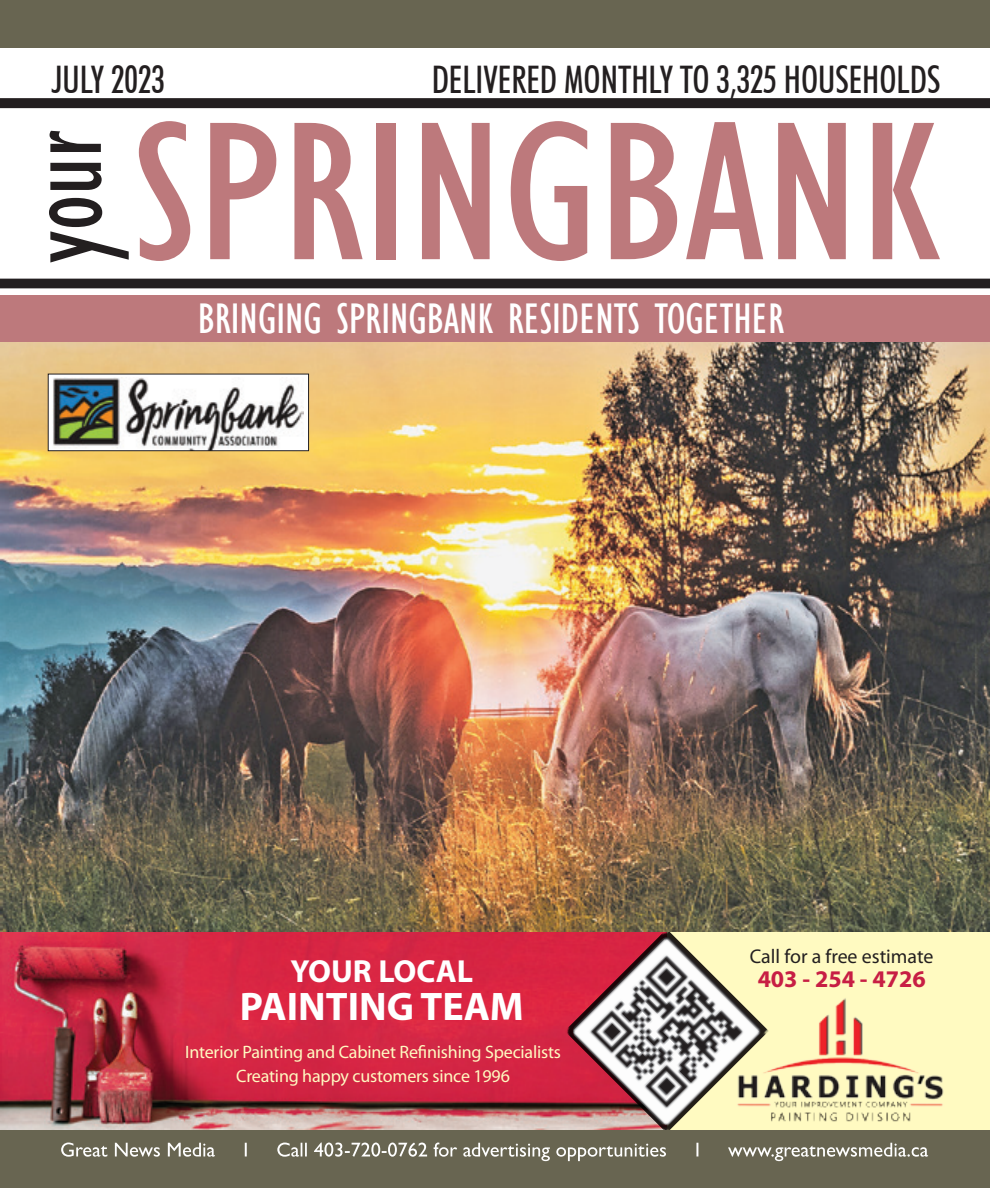
<style>
.page{position:relative;width:990px;height:1188px;background:#fff}
.page>*{position:absolute;margin:0;border:0;box-sizing:border-box;transform-origin:0 0}
.t1{font:condensed 204px "Gill Sans";color:#bd797c;scale:1.11 1}
.t2{font:condensed 114px "Gill Sans";color:#231f20;scale:.92 1}
.t3{font:condensed 44px "Gill Sans";color:#fff}
.t4{font:700 40px "Myriad Pro";color:#fff}
.t5{font:500 condensed 38px "Futura BT";color:#231f20;scale:.92 1}
.t6{font:700 32px "Myriad Pro";color:#fff}
.t7{font:700 24px "Myriad Pro";color:#c71e44}
.t8{font:20px "Myriad Pro";color:#231f20}
.t9{font:18px/24px "Myriad Pro";letter-spacing:-.01em;color:#fffac1;text-align:center}
</style>
<div class="page">
<img style="left:0;top:342px;width:990px;height:590px">
<div style="left:0;top:1130px;width:990px;height:58px;background:#686551"></div>
<div style="left:0;top:0;width:990px;height:48px;background:#686551"></div>
<svg style="left:61px;top:1143px;width:867px;height:18px"></svg>
<div style="left:48px;top:374px;width:261px;height:77px;background:#fff"></div>
<img style="left:53px;top:378px;width:250px;height:71px">
<div style="left:48px;top:374px;width:261px;height:77px;border:1px solid #231f20"></div>
<div style="left:0;top:98px;width:990px;height:10px;background:#231f20"></div>
<div style="left:0;top:279px;width:990px;height:9px;background:#231f20"></div>
<div style="left:0;top:295px;width:990px;height:47px;background:#bd797c"></div>
<div style="left:333px;top:932px;width:657px;height:198px;background:#fffac1"></div>
<img style="left:769px;top:998px;width:175px;height:109px">
<img style="left:0;top:932px;width:565px;height:198px">
<img style="left:565px;top:932px;width:204px;height:198px">
<img style="left:768px;top:1100px;width:148px;height:23px">
<p class="t5" style="left:52px;top:56px;width:124px">JULY 2023</p>
<p class="t5" style="left:432px;top:56px;width:555px">DELIVERED MONTHLY TO 3,325 HOUSEHOLDS</p>
<p class="t2" style="left:-4px;top:263px;width:146px;rotate:-90deg">your</p>
<p class="t1" style="left:133px;top:72px;width:728px">SPRINGBANK</p>
<p class="t3" style="left:198px;top:293px;width:588px">BRINGING SPRINGBANK RESIDENTS TOGETHER</p>
<p class="t8" style="left:750px;top:944px;width:185px">Call for a free estimate</p>
<p class="t6" style="left:290px;top:951px;width:184px">YOUR LOCAL</p>
<p class="t7" style="left:758px;top:963px;width:170px">403 - 254 - 4726</p>
<p class="t4" style="left:240px;top:981px;width:286px">PAINTING TEAM</p>
<p class="t9" style="left:185px;top:1040px;width:377px">Interior Painting and Cabinet Refinishing Specialists<br>Creating happy customers since 1996</p>
</div>
